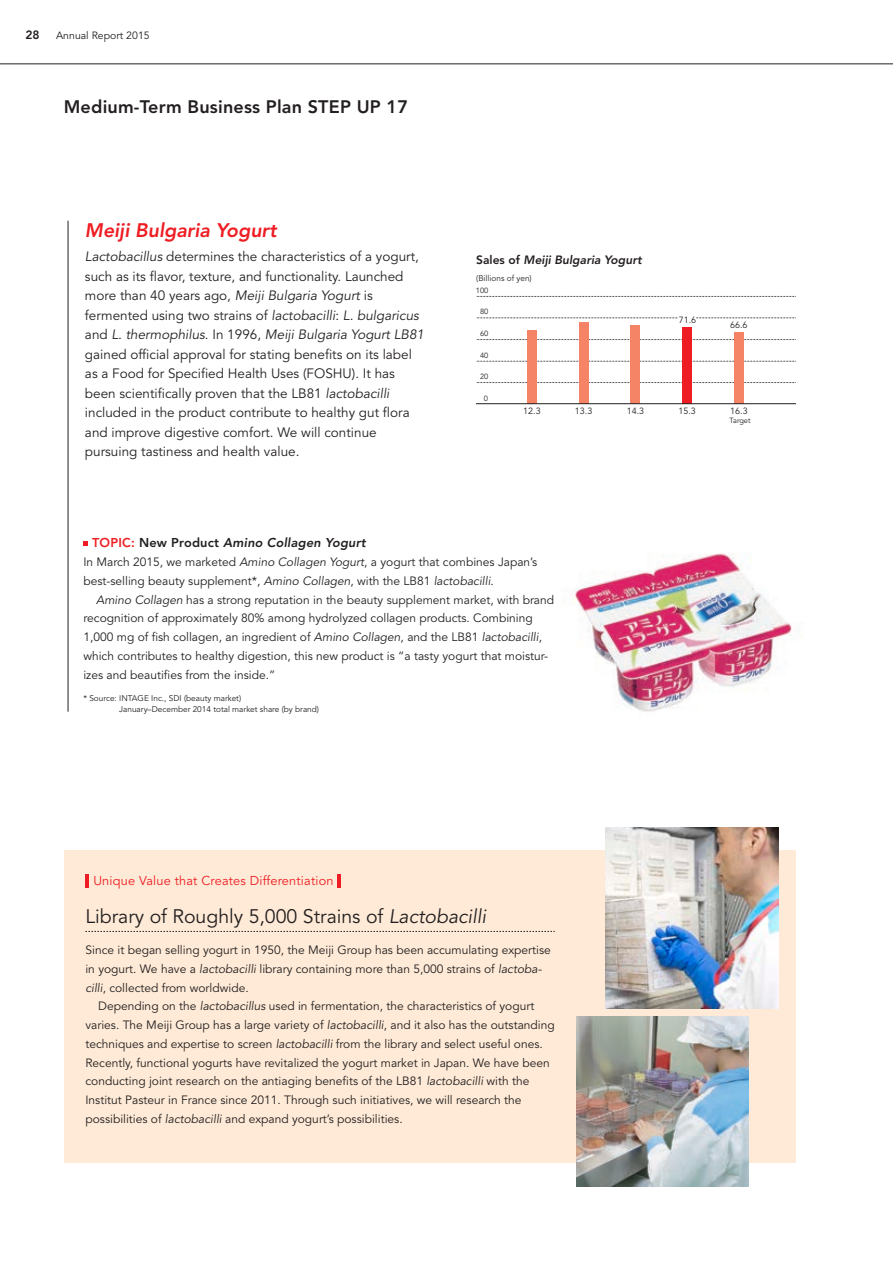
<style>
.page{position:relative;width:893px;height:1263px;background:#fff}
.page>*{position:absolute;margin:0;border:0;box-sizing:border-box;transform-origin:0 0}
.t1{font:19.5px "Avenir LT Std";color:#231f20}
.t2{font:italic 800 19.5px "Avenir LT Std";color:#ee1d23}
.t3{font:800 18px "Avenir LT Std";letter-spacing:.01em;color:#231f20}
.t4{font:13.5px/19.5px "Avenir LT Std";color:#231f20}
.t5{font:12.75px "Avenir LT Std";letter-spacing:.015em;color:#ee1d23}
.t6{font:italic 800 12.75px "Avenir LT Std";letter-spacing:.015em;color:#231f20}
.t7{font:12px/18.8px "Avenir LT Std";color:#231f20}
.t8{font:italic 800 12px "Avenir LT Std";color:#231f20}
.t9{font:800 12px "Avenir LT Std";color:#231f20}
.t10{font:10.5px "Avenir LT Std";color:#231f20}
.t11{font:9px "Avenir LT Std";color:#231f20}
.t12{font:8.25px/10.5px "Avenir LT Std";color:#231f20}
.t13{font:7.5px "Avenir LT Std";color:#231f20}
.s1{font-style:italic}
.s2{font-style:normal}
.s3{font-style:normal;color:#ee1d23}
</style>
<div class="page">
<hr style="left:0;top:64px;width:893px;height:1px;background:#231f20">
<div style="left:64px;top:851px;width:732px;height:312px;background:#feead6"></div>
<hr style="left:85px;top:874px;width:4px;height:14px;background:#ee1d23">
<hr style="left:337px;top:874px;width:4px;height:14px;background:#ee1d23">
<svg style="left:85px;top:931px;width:470px;height:1px"></svg>
<hr style="left:68px;top:221px;width:1px;height:491px;background:#231f20">
<svg style="left:83px;top:541px;width:5px;height:5px"></svg>
<img style="left:573px;top:553px;width:226px;height:159px">
<svg style="left:476px;top:296px;width:319px;height:1px"></svg>
<svg style="left:476px;top:339px;width:319px;height:1px"></svg>
<svg style="left:476px;top:318px;width:319px;height:1px"></svg>
<svg style="left:476px;top:361px;width:319px;height:1px"></svg>
<svg style="left:476px;top:382px;width:319px;height:1px"></svg>
<div style="left:527px;top:330px;width:10px;height:74px;background:#f48465"></div>
<div style="left:578px;top:322px;width:10px;height:82px;background:#f48465"></div>
<div style="left:630px;top:326px;width:10px;height:78px;background:#f48465"></div>
<div style="left:682px;top:327px;width:10px;height:77px;background:#ee1d23"></div>
<div style="left:734px;top:333px;width:10px;height:71px;background:#f48465"></div>
<hr style="left:476px;top:403px;width:319px;height:1px;background:#231f20">
<div style="left:679px;top:315px;width:17px;height:8px;background:#fff"></div>
<img style="left:606px;top:827px;width:172px;height:182px">
<img style="left:576px;top:1017px;width:173px;height:169px">
<p class="t9" style="left:26px;top:28px;width:16px">28</p>
<p class="t10" style="left:56px;top:29px;width:95px">Annual Report 2015</p>
<h2 class="t3" style="left:64px;top:96px;width:346px">Medium-Term Business Plan STEP UP 17</h2>
<h1 class="t2" style="left:85px;top:219px;width:193px">Meiji Bulgaria Yogurt</h1>
<p class="t4" style="left:85px;top:247px;width:341px"><span class="s1">Lactobacillus</span> determines the characteristics of a yogurt, such as its flavor, texture, and functionality. Launched more than 40 years ago, <span class="s1">Meiji Bulgaria Yogurt</span> is fermented using two strains of <span class="s1">lactobacilli</span>: <span class="s1">L. bulgaricus </span>and <span class="s1">L. thermophilus</span>. In 1996, <span class="s1">Meiji Bulgaria Yogurt LB81 </span>gained official approval for stating benefits on its label as a Food for Specified Health Uses (FOSHU). It has been scientifically proven that the LB81 <span class="s1">lactobacilli </span>included in the product contribute to healthy gut flora and improve digestive comfort. We will continue pursuing tastiness and health value.</p>
<p class="t8" style="left:476px;top:253px;width:167px"><span class="s2">Sales of</span> Meiji Bulgaria Yogurt</p>
<p class="t12" style="left:476px;top:273px;width:57px">(Billions of yen)</p>
<p class="t13" style="left:476px;top:286px;width:14px">100</p>
<p class="t13" style="left:480px;top:307px;width:10px">80</p>
<p class="t13" style="left:480px;top:351px;width:10px">40</p>
<p class="t13" style="left:480px;top:372px;width:10px">20</p>
<p class="t13" style="left:480px;top:329px;width:10px">60</p>
<p class="t13" style="left:484px;top:394px;width:6px">0</p>
<p class="t11" style="left:679px;top:315px;width:19px">71.6</p>
<p class="t11" style="left:730px;top:320px;width:19px">66.6</p>
<p class="t11" style="left:523px;top:406px;width:19px">12.3</p>
<p class="t11" style="left:575px;top:406px;width:19px">13.3</p>
<p class="t11" style="left:627px;top:406px;width:19px">14.3</p>
<p class="t11" style="left:678px;top:406px;width:19px">15.3</p>
<p class="t11" style="left:730px;top:406px;width:19px">16.3</p>
<p class="t13" style="left:730px;top:416px;width:22px">Target</p>
<p class="t6" style="left:92px;top:535px;width:275px"><span class="s3">TOPIC:</span> <span class="s2">New Product</span> Amino Collagen Yogurt</p>
<p class="t7" style="left:83px;top:553px;width:455px">In March 2015, we marketed <span class="s1">Amino Collagen Yogurt</span>, a yogurt that combines Japan’s best-selling beauty supplement*, <span class="s1">Amino Collagen</span>, with the LB81 <span class="s1">lactobacilli</span>.</p>
<p class="t7" style="left:83px;top:590px;width:472px;text-indent:13px"><span class="s1">Amino Collagen</span> has a strong reputation in the beauty supplement market, with brand recognition of approximately 80% among hydrolyzed collagen products. Combining 1,000 mg of fish collagen, an ingredient of <span class="s1">Amino Collagen</span>, and the LB81 <span class="s1">lactobacilli</span>, which contributes to healthy digestion, this new product is “a tasty yogurt that moistur&shy;izes and beautifies from the inside.”</p>
<p class="t12" style="left:119px;top:693px;width:201px;text-indent:-36px">* Source: INTAGE Inc., SDI (beauty market)<br>January–December 2014 total market share (by brand)</p>
<p class="t5" style="left:93px;top:874px;width:242px">Unique Value that Creates Differentiation</p>
<h1 class="t1" style="left:85px;top:905px;width:402px">Library of Roughly 5,000 Strains of <span class="s1">Lactobacilli</span></h1>
<p class="t7" style="left:85px;top:941px;width:467px">Since it began selling yogurt in 1950, the Meiji Group has been accumulating expertise in yogurt. We have a <span class="s1">lactobacilli</span> library containing more than 5,000 strains of <span class="s1">lactoba&shy;cilli</span>, collected from worldwide.</p>
<p class="t7" style="left:85px;top:997px;width:471px;text-indent:13px">Depending on the <span class="s1">lactobacillus</span> used in fermentation, the characteristics of yogurt varies. The Meiji Group has a large variety of <span class="s1">lactobacilli</span>, and it also has the outstanding techniques and expertise to screen <span class="s1">lactobacilli</span> from the library and select useful ones.<br>Recently, functional yogurts have revitalized the yogurt market in Japan. We have been conducting joint research on the antiaging benefits of the LB81 <span class="s1">lactobacilli</span> with the Institut Pasteur in France since 2011. Through such initiatives, we will research the possibilities of <span class="s1">lactobacilli</span> and expand yogurt’s possibilities.</p>
</div>
